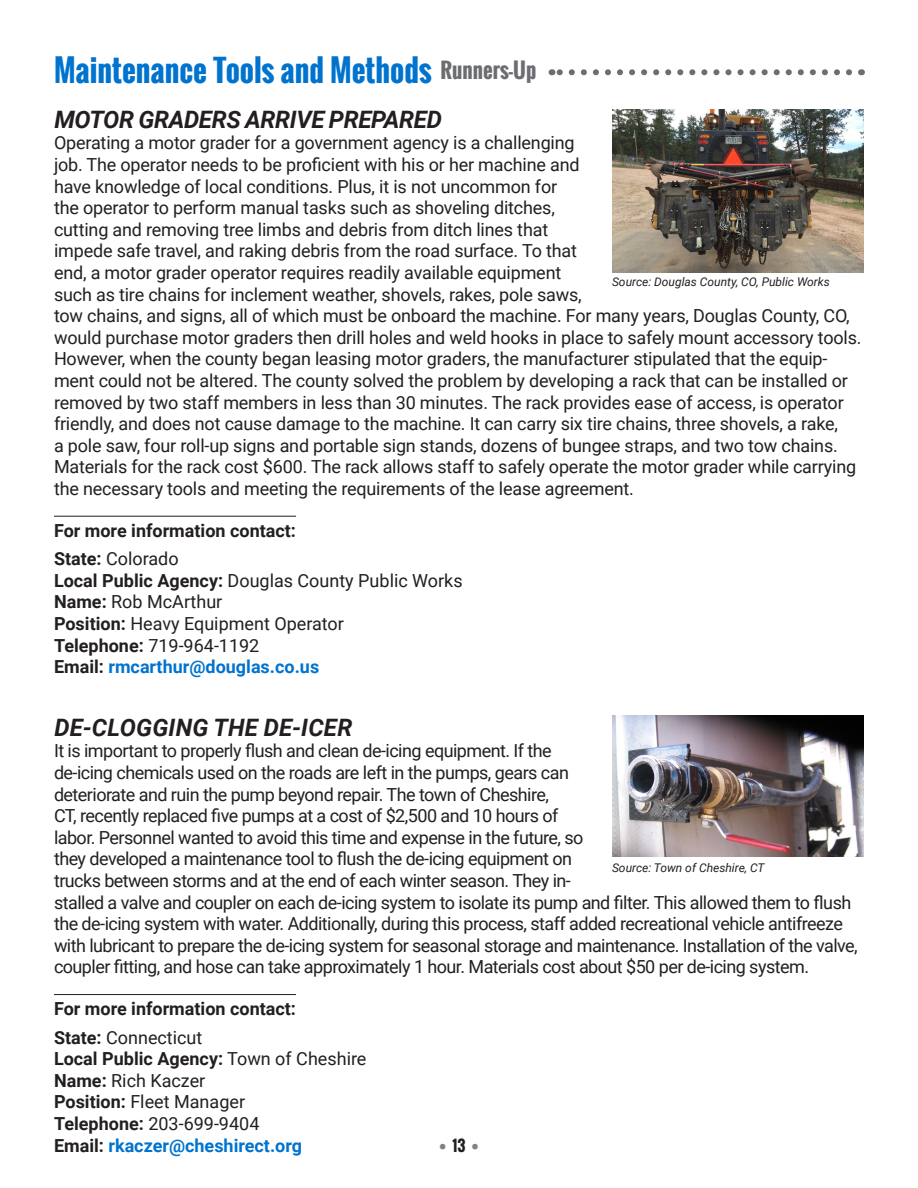
<style>
.page{position:relative;width:918px;height:1188px;background:#fff}
.page>*{position:absolute;margin:0;border:0;box-sizing:border-box;transform-origin:0 0}
.Heading_1{font:700 30px "Oswald";color:#0073ce}
.Heading_2{font:italic 700 24px "Roboto";letter-spacing:-.015em;color:#231f20}
.Heading_2-2{font:italic 700 24px "Roboto";letter-spacing:.01em;color:#231f20}
.t1{font:700 21px "Oswald";color:#6c6d70}
.t2{font:18px/21.6px "Roboto";letter-spacing:-.01em;color:#231f20}
.t3{font:18px/21.6px "Roboto";letter-spacing:-.03em;color:#231f20}
.t4{font:700 18px "Roboto";color:#231f20}
.t5{font:700 18px "Roboto";color:#0073ce}
.t6{font:700 15px "Oswald";color:#808285}
.t7{font:italic 12px "Roboto";color:#231f20}
.s1{font-weight:700}
.s2{color:#231f20}
.s3{font-weight:400}
</style>
<div class="page">
<svg style="left:552px;top:69px;width:297px;height:6px"></svg>
<hr style="left:54px;top:516px;width:242px;height:1px;background:#231f20">
<hr style="left:54px;top:994px;width:242px;height:1px;background:#231f20">
<img style="left:612px;top:110px;width:252px;height:162px">
<img style="left:612px;top:715px;width:252px;height:141px">
<h1 class="Heading_1" style="left:54px;top:47px;width:379px">Maintenance Tools and Methods</h1>
<p class="t1" style="left:441px;top:54px;width:97px">Runners-Up</p>
<p class="Heading_2" style="left:54px;top:102px;width:389px">MOTOR GRADERS ARRIVE PREPARED</p>
<p class="t2" style="left:54px;top:132px;width:809px">Operating a motor grader for a government agency is a challenging<br>job. The operator needs to be proficient with his or her machine and<br>have knowledge of local conditions. Plus, it is not uncommon for<br>the operator to perform manual tasks such as shoveling ditches,<br>cutting and removing tree limbs and debris from ditch lines that<br>impede safe travel, and raking debris from the road surface. To that<br>end, a motor grader operator requires readily available equipment<br>such as tire chains for inclement weather, shovels, rakes, pole saws,<br>tow chains, and signs, all of which must be onboard the machine. For many years, Douglas County, CO, would purchase motor graders then drill holes and weld hooks in place to safely mount accessory tools.<br>However, when the county began leasing motor graders, the manufacturer stipulated that the equip&shy;ment could not be altered. The county solved the problem by developing a rack that can be installed or removed by two staff members in less than 30 minutes. The rack provides ease of access, is operator friendly, and does not cause damage to the machine. It can carry six tire chains, three shovels, a rake,<br>a pole saw, four roll-up signs and portable sign stands, dozens of bungee straps, and two tow chains.<br>Materials for the rack cost $600. The rack allows staff to safely operate the motor grader while carrying the necessary tools and meeting the requirements of the lease agreement.</p>
<p class="t4" style="left:54px;top:518px;width:244px">For more information contact:</p>
<p class="t2" style="left:54px;top:547px;width:126px"><span class="s1">State:</span> Colorado</p>
<p class="t2" style="left:54px;top:569px;width:410px"><span class="s1">Local Public Agency:</span> Douglas County Public Works</p>
<p class="t2" style="left:54px;top:591px;width:170px"><span class="s1">Name:</span> Rob McArthur</p>
<p class="t2" style="left:54px;top:612px;width:291px"><span class="s1">Position:</span> Heavy Equipment Operator</p>
<p class="t2" style="left:54px;top:634px;width:207px"><span class="s1">Telephone:</span> 719-964-1192</p>
<p class="t5" style="left:54px;top:654px;width:267px"><span class="s2">Email:</span> rmcarthur@douglas.co.us</p>
<p class="t7" style="left:612px;top:273px;width:219px">Source: Douglas County, CO, Public Works</p>
<p class="Heading_2-2" style="left:54px;top:710px;width:299px">DE-CLOGGING THE DE-ICER</p>
<p class="t3" style="left:54px;top:739px;width:805px">It is important to properly flush and clean de-icing equipment. If the<br>de-icing chemicals used on the roads are left in the pumps, gears can<br>deteriorate and ruin the pump beyond repair. The town of Cheshire,<br>CT, recently replaced five pumps at a cost of $2,500 and 10 hours of<br>labor. Personnel wanted to avoid this time and expense in the future, so<br>they developed a maintenance tool to flush the de-icing equipment on<br>trucks between storms and at the end of each winter season. They in-<br>stalled a valve and coupler on each de-icing system to isolate its pump and filter. This allowed them to flush the de-icing system with water. Additionally, during this process, staff added recreational vehicle antifreeze with lubricant to prepare the de-icing system for seasonal storage and maintenance. Installation of the valve, coupler fitting, and hose can take approximately 1 hour. Materials cost about $50 per de-icing system.</p>
<p class="t4" style="left:54px;top:996px;width:244px">For more information contact:</p>
<p class="t2" style="left:54px;top:1026px;width:150px"><span class="s1">State:</span> Connecticut</p>
<p class="t4" style="left:54px;top:1046px;width:314px">Local Public Agency: <span class="s3">Town of Cheshire</span></p>
<p class="t2" style="left:54px;top:1069px;width:153px"><span class="s1">Name:</span> Rich Kaczer</p>
<p class="t2" style="left:54px;top:1090px;width:193px"><span class="s1">Position:</span> Fleet Manager</p>
<p class="t2" style="left:54px;top:1112px;width:207px"><span class="s1">Telephone:</span> 203-699-9404</p>
<p class="t5" style="left:54px;top:1133px;width:250px"><span class="s2">Email:</span> rkaczer@cheshirect.org</p>
<p class="t7" style="left:612px;top:859px;width:154px">Source: Town of Cheshire, CT</p>
<p class="t6" style="left:439px;top:1134px;width:41px">• <span class="s2">13</span> •</p>
</div>
